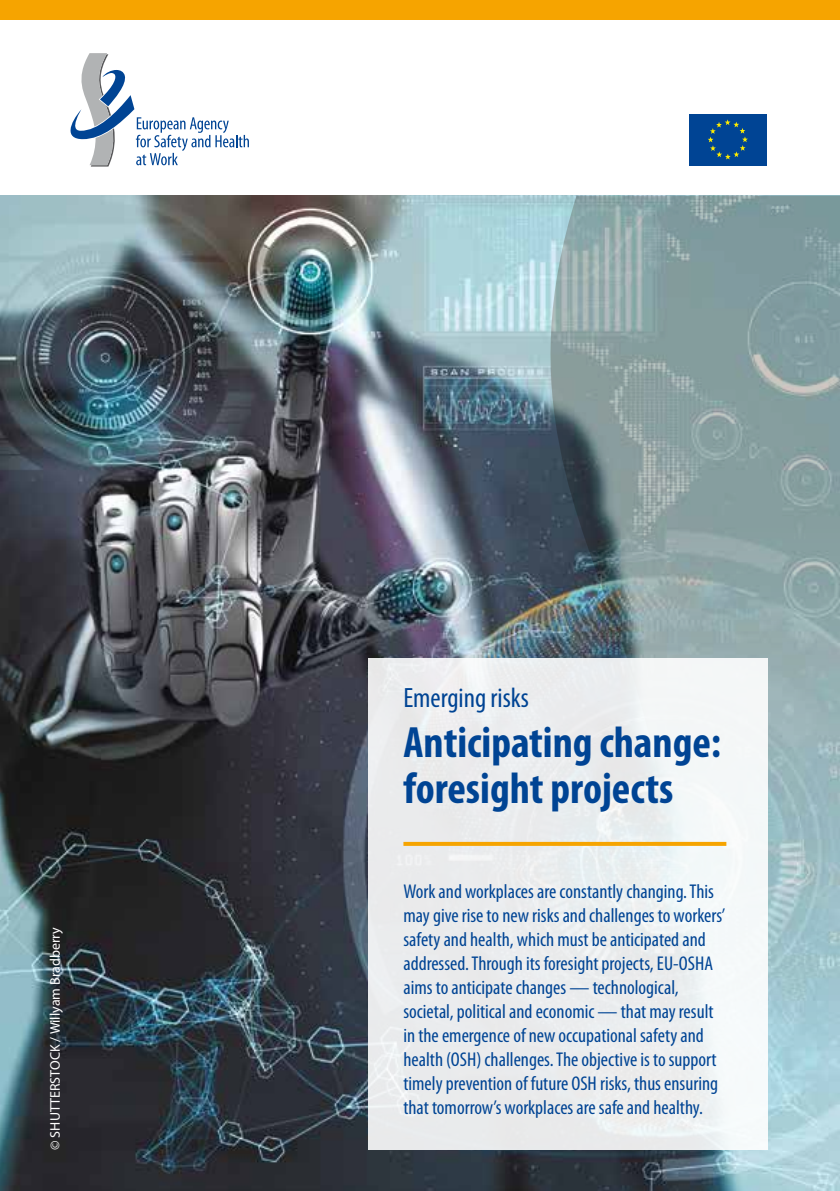
<style>
.page{position:relative;width:840px;height:1191px;background:#fff}
.page>*{position:absolute;margin:0;border:0;box-sizing:border-box;transform-origin:0 0}
.t1{font:700 condensed 44px/46px "Myriad Pro";color:#004494}
.t2{font:condensed 28px "Myriad Pro";color:#004494}
.t3{font:condensed 20px/24px "Myriad Pro";color:#004494}
.t4{font:14px "Myriad Pro";color:#fff}
</style>
<div class="page">
<img style="left:0;top:196px;width:548px;height:995px">
<div style="left:0;top:0;width:839px;height:20px;background:#f6a400"></div>
<svg style="left:70px;top:53px;width:179px;height:114px"></svg>
<svg style="left:689px;top:114px;width:78px;height:52px"></svg>
<div style="left:688px;top:114px;width:78px;height:51px;background:#004494"></div>
<svg style="left:708px;top:119px;width:39px;height:40px"></svg>
<svg style="left:548px;top:196px;width:291px;height:995px;background:#89a1a5"></svg>
<div style="left:367px;top:658px;width:400px;height:491px;background:#ebedee"></div>
<svg style="left:403px;top:842px;width:323px;height:4px"></svg>
<p class="t4" style="left:46px;top:1150px;width:224px;rotate:-90deg">© SHUTTERSTOCK / Willyam Bradberry</p>
<h2 class="t2" style="left:403px;top:681px;width:127px">Emerging risks</h2>
<h1 class="t1" style="left:403px;top:718px;width:319px">Anticipating change: foresight projects</h1>
<p class="t3" style="left:403px;top:879px;width:323px">Work and workplaces are constantly changing. This may give rise to new risks and challenges to workers’ safety and health, which must be anticipated and addressed. Through its foresight projects, EU-OSHA aims to anticipate changes — technological, societal, political and economic — that may result in the emergence of new occupational safety and health (OSH) challenges. The objective is to support timely prevention of future OSH risks, thus ensuring that tomorrow’s workplaces are safe and healthy.</p>
</div>
